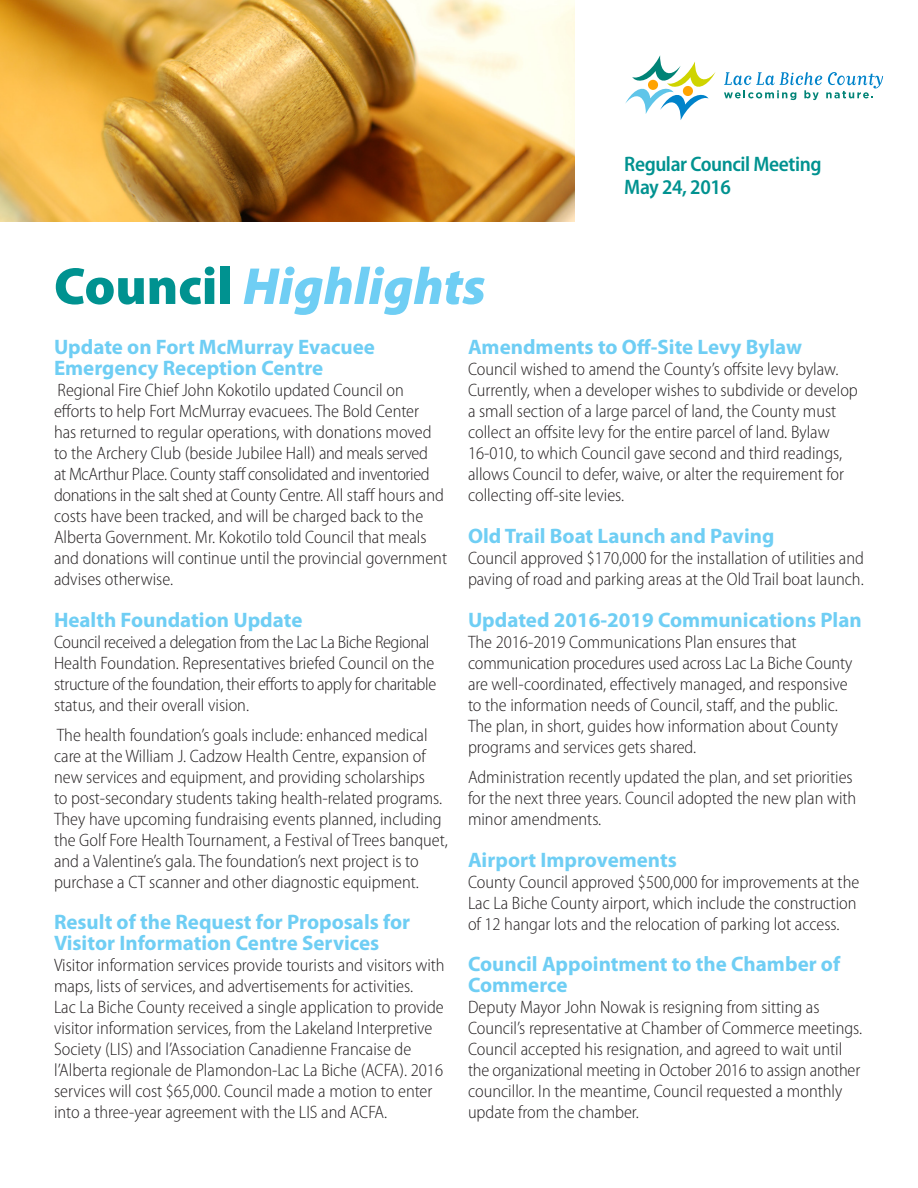
<style>
.page{position:relative;width:918px;height:1188px;background:#fff}
.page>*{position:absolute;margin:0;border:0;box-sizing:border-box;transform-origin:0 0}
.t1{font:italic 900 52.5px "Myriad Pro";color:#6fcef4}
.t2{font:700 21px/21px "Myriad Pro";color:#6fcef4}
.t3{font:600 semi-condensed 21px/22.5px "Myriad Pro";letter-spacing:-.02em;color:#009290}
.t4{font:300 semi-condensed 18px/21px "Myriad Pro";color:#231f20}
.t5{font:300 semi-condensed 18px/21px "Myriad Pro";letter-spacing:-.02em;color:#231f20}
.s1{font-style:normal;color:#009290}
</style>
<div class="page">
<img style="left:0;top:0;width:574px;height:221px">
<svg style="left:724px;top:72px;width:159px;height:28px"></svg>
<svg style="left:625px;top:55px;width:91px;height:65px"></svg>
<p class="t3" style="left:624px;top:153px;width:199px">Regular Council Meeting<br>May 24, 2016</p>
<h1 class="t1" style="left:54px;top:251px;width:433px"><span class="s1">Council</span> Highlights</h1>
<p class="t2" style="left:54px;top:336px;width:323px">Update on Fort McMurray Evacuee<br>Emergency Reception Centre</p>
<p class="t4" style="left:54px;top:380px;width:395px">Regional Fire Chief John Kokotilo updated Council on<br>efforts to help Fort McMurray evacuees. The Bold Center<br>has returned to regular operations, with donations moved to the Archery Club (beside Jubilee Hall) and meals served<br>at McArthur Place. County staff consolidated and inventoried donations in the salt shed at County Centre. All staff hours and costs have been tracked, and will be charged back to the Alberta Government. Mr. Kokotilo told Council that meals and donations will continue until the provincial government advises otherwise.</p>
<p class="t2" style="left:54px;top:609px;width:250px">Health Foundation Update</p>
<p class="t5" style="left:54px;top:632px;width:384px">Council received a delegation from the Lac La Biche Regional Health Foundation. Representatives briefed Council on the structure of the foundation, their efforts to apply for charitable status, and their overall vision.</p>
<p class="t4" style="left:54px;top:725px;width:395px">The health foundation’s goals include: enhanced medical care at the William J. Cadzow Health Centre, expansion of new services and equipment, and providing scholarships<br>to post-secondary students taking health-related programs.<br>They have upcoming fundraising events planned, including the Golf Fore Health Tournament, a Festival of Trees banquet, and a Valentine’s gala. The foundation’s next project is to purchase a CT scanner and other diagnostic equipment.</p>
<p class="t2" style="left:54px;top:910px;width:358px">Result of the Request for Proposals for<br>Visitor Information Centre Services</p>
<p class="t4" style="left:54px;top:954px;width:392px">Visitor information services provide tourists and visitors with maps, lists of services, and advertisements for activities.<br>Lac La Biche County received a single application to provide visitor information services, from the Lakeland Interpretive Society (LIS) and l’Association Canadienne Francaise de l’Alberta regionale de Plamondon-Lac La Biche (ACFA). 2016 services will cost $65,000. Council made a motion to enter into a three-year agreement with the LIS and ACFA.</p>
<p class="t2" style="left:468px;top:336px;width:335px">Amendments to Off-Site Levy Bylaw</p>
<p class="t4" style="left:468px;top:359px;width:391px">Council wished to amend the County’s offsite levy bylaw.<br>Currently, when a developer wishes to subdivide or develop a small section of a large parcel of land, the County must collect an offsite levy for the entire parcel of land. Bylaw 16-010, to which Council gave second and third readings, allows Council to defer, waive, or alter the requirement for collecting off-site levies.</p>
<p class="t2" style="left:468px;top:525px;width:308px">Old Trail Boat Launch and Paving</p>
<p class="t4" style="left:468px;top:548px;width:397px">Council approved $170,000 for the installation of utilities and paving of road and parking areas at the Old Trail boat launch.</p>
<p class="t2" style="left:468px;top:609px;width:395px">Updated 2016-2019 Communications Plan</p>
<p class="t4" style="left:468px;top:632px;width:386px">The 2016-2019 Communications Plan ensures that communication procedures used across Lac La Biche County are well-coordinated, effectively managed, and responsive to the information needs of Council, staff, and the public.<br>The plan, in short, guides how information about County programs and services gets shared.</p>
<p class="t4" style="left:468px;top:767px;width:390px">Administration recently updated the plan, and set priorities for the next three years. Council adopted the new plan with minor amendments.</p>
<p class="t2" style="left:468px;top:849px;width:210px">Airport Improvements</p>
<p class="t4" style="left:468px;top:872px;width:393px">County Council approved $500,000 for improvements at the<br>Lac La Biche County airport, which include the construction of 12 hangar lots and the relocation of parking lot access.</p>
<p class="t2" style="left:468px;top:952px;width:374px">Council Appointment to the Chamber of<br>Commerce</p>
<p class="t4" style="left:468px;top:996px;width:396px">Deputy Mayor John Nowak is resigning from sitting as Council’s representative at Chamber of Commerce meetings.<br>Council accepted his resignation, and agreed to wait until the organizational meeting in October 2016 to assign another councillor. In the meantime, Council requested a monthly update from the chamber.</p>
</div>
